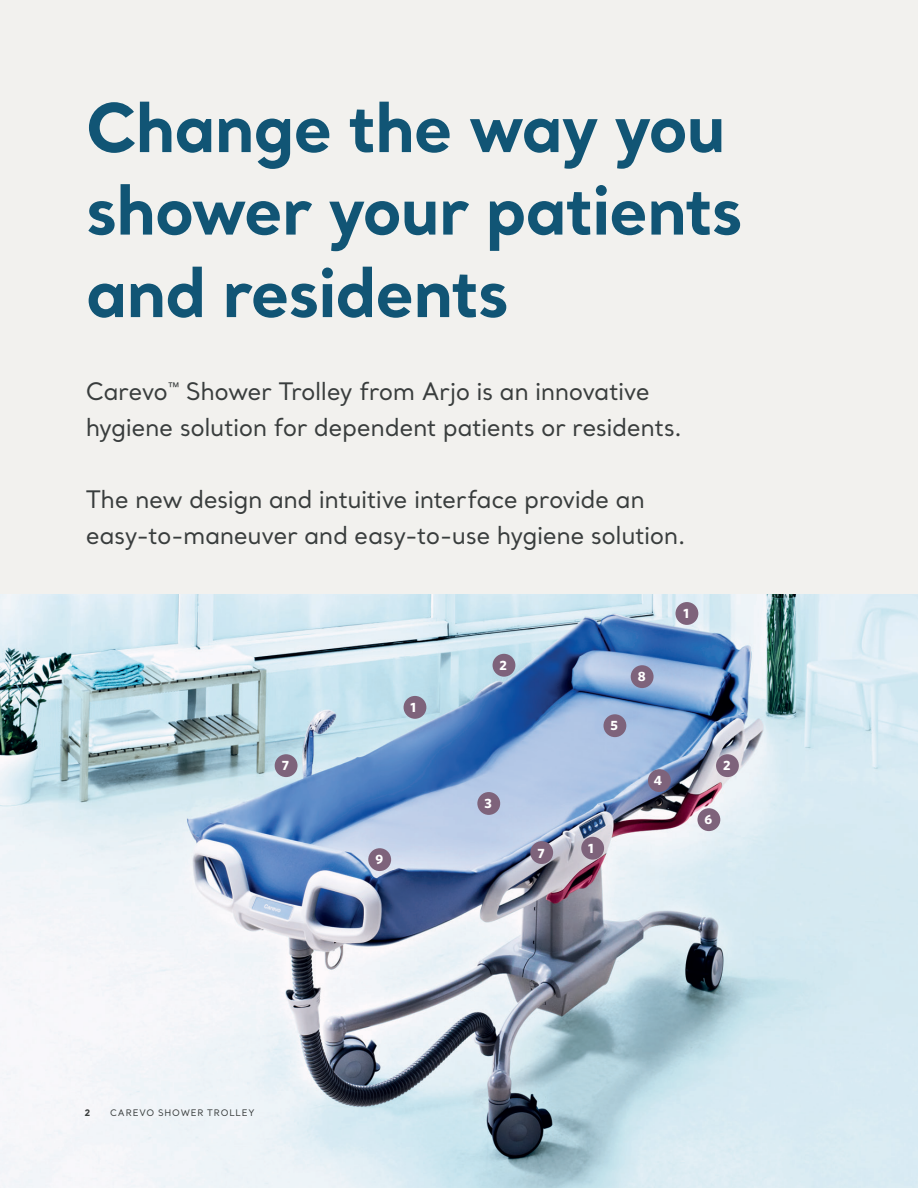
<style>
.page{position:relative;width:918px;height:1188px;background:#f2f1ee}
.page>*{position:absolute;margin:0;border:0;box-sizing:border-box;transform-origin:0 0}
.Headline_first_sprea{font:700 66.75px/82.5px "Santral";letter-spacing:-.025em;color:#115575}
.Preamble_first_sprea{font:24px/36px "Santral";letter-spacing:-.02em;color:#393d3d}
.t1{font:700 13.5px "Whitney";color:#fff}
.Footer_Santral_6_pt{font:9px "Santral";letter-spacing:.09em;color:#393d3d}
.Footer_Santral_6_pt-2{font:700 9px "Santral";color:#393d3d}
</style>
<div class="page">
<img style="left:0;top:594px;width:918px;height:594px">
<div style="left:676px;top:602px;width:22px;height:23px;background:#7e637b;border-radius:50%"></div>
<div style="left:493px;top:654px;width:22px;height:23px;background:#7e637b;border-radius:50%"></div>
<div style="left:477px;top:792px;width:23px;height:23px;background:#7e637b;border-radius:50%"></div>
<div style="left:648px;top:769px;width:23px;height:23px;background:#7e637b;border-radius:50%"></div>
<div style="left:604px;top:714px;width:22px;height:23px;background:#7e637b;border-radius:50%"></div>
<div style="left:697px;top:808px;width:23px;height:23px;background:#7e637b;border-radius:50%"></div>
<div style="left:530px;top:841px;width:23px;height:23px;background:#7e637b;border-radius:50%"></div>
<div style="left:631px;top:665px;width:23px;height:23px;background:#7e637b;border-radius:50%"></div>
<div style="left:368px;top:848px;width:23px;height:23px;background:#7e637b;border-radius:50%"></div>
<div style="left:581px;top:837px;width:23px;height:23px;background:#7e637b;border-radius:50%"></div>
<div style="left:404px;top:696px;width:22px;height:23px;background:#7e637b;border-radius:50%"></div>
<div style="left:275px;top:754px;width:23px;height:23px;background:#7e637b;border-radius:50%"></div>
<div style="left:716px;top:754px;width:23px;height:23px;background:#7e637b;border-radius:50%"></div>
<p class="Headline_first_sprea" style="left:86px;top:84px;width:659px">Change the way you shower your patients and residents</p>
<p class="Preamble_first_sprea" style="left:86px;top:373px;width:598px">Carevo<sup>™</sup> Shower Trolley from Arjo is an innovative hygiene solution for dependent patients or residents.</p>
<p class="Preamble_first_sprea" style="left:86px;top:481px;width:601px">The new design and intuitive interface provide an easy-to-maneuver and easy-to-use hygiene solution.</p>
<p class="t1" style="left:411px;top:698px;width:7px">1</p>
<p class="t1" style="left:500px;top:656px;width:9px">2</p>
<p class="t1" style="left:611px;top:716px;width:9px">5</p>
<p class="t1" style="left:638px;top:667px;width:9px">8</p>
<p class="t1" style="left:684px;top:604px;width:7px">1</p>
<p class="t1" style="left:282px;top:756px;width:9px">7</p>
<p class="t1" style="left:723px;top:756px;width:9px">2</p>
<p class="Footer_Santral_6_pt-2" style="left:85px;top:1106px;width:7px">2</p>
<p class="Footer_Santral_6_pt" style="left:110px;top:1107px;width:146px">CAREVO SHOWER TROLLEY</p>
<p class="t1" style="left:375px;top:850px;width:9px">9</p>
<p class="t1" style="left:484px;top:794px;width:9px">3</p>
<p class="t1" style="left:537px;top:844px;width:9px">7</p>
<p class="t1" style="left:588px;top:839px;width:7px">1</p>
<p class="t1" style="left:654px;top:771px;width:10px">4</p>
<p class="t1" style="left:705px;top:810px;width:9px">6</p>
</div>
